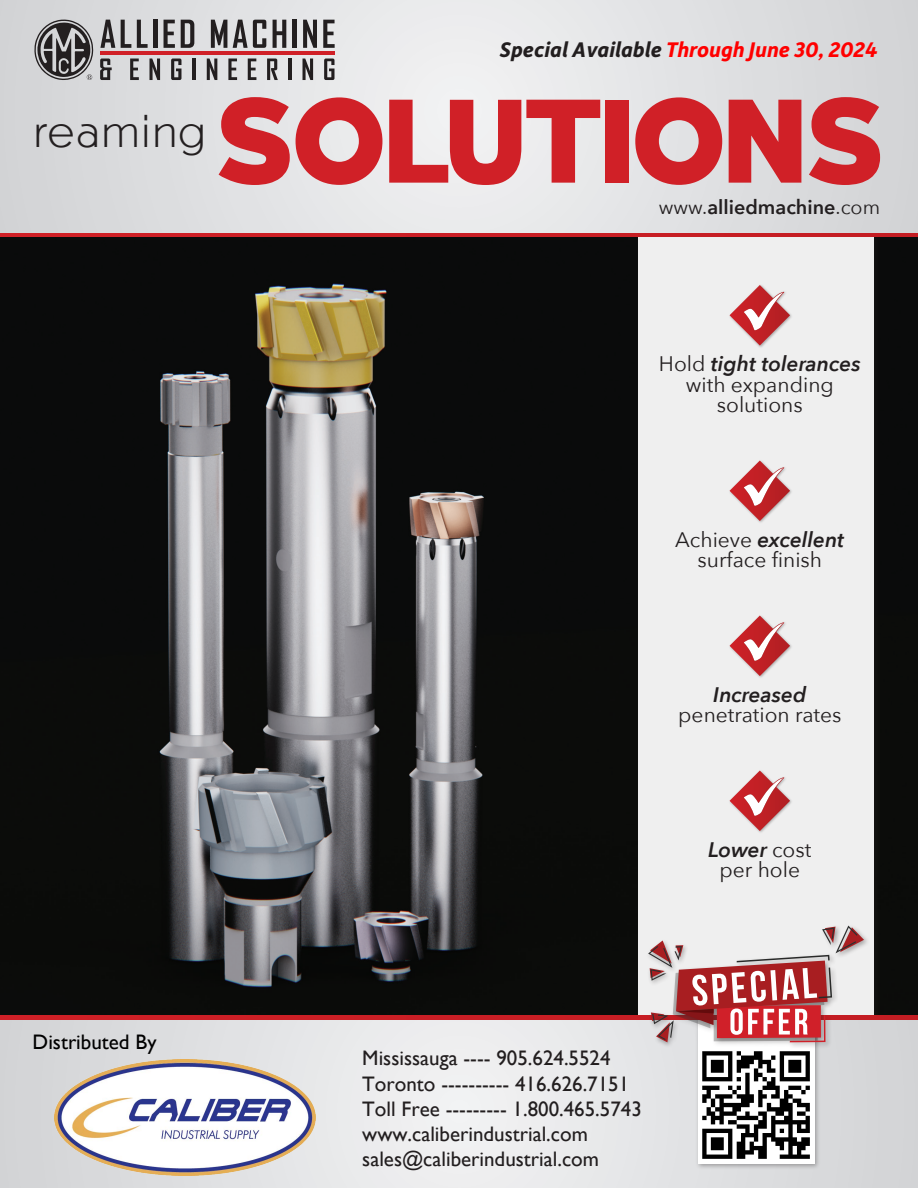
<style>
.page{position:relative;width:918px;height:1188px;background:#fff}
.page>*{position:absolute;margin:0;border:0;box-sizing:border-box;transform-origin:0 0}
.t1{font:300 42px "Tabarra";color:#231f20}
.t2{font:italic 700 22.5px "Depot New";color:#f00}
.t3{font:21px/25.2px "Gill Sans";color:#221e1f}
.t4{font:21px/20.5px "Avenir Next";color:#231f20;text-align:center}
.t5{font:21px "Gill Sans";color:#000}
.t6{font:600 19.8px "Avenir Next";color:#231f20}
.s1{color:#221e1f}
.s2{font-weight:400}
.s3{font-weight:600;font-style:italic}
</style>
<div class="page">
<img style="left:0;top:237px;width:918px;height:783px">
<div style="left:634px;top:219px;width:247px;height:814px;background:#0c0d0c"></div>
<div style="left:638px;top:224px;width:236px;height:802px;background:#efefef"></div>
<svg style="left:0;top:0;width:918px;height:233px"></svg>
<svg style="left:219px;top:97px;width:71px;height:88px"></svg>
<svg style="left:296px;top:97px;width:86px;height:88px"></svg>
<svg style="left:389px;top:100px;width:211px;height:85px"></svg>
<div style="left:605px;top:100px;width:24px;height:83px;background:#d02027"></div>
<svg style="left:729px;top:100px;width:72px;height:83px"></svg>
<svg style="left:809px;top:97px;width:71px;height:88px"></svg>
<svg style="left:635px;top:97px;width:87px;height:88px"></svg>
<hr style="left:0;top:233px;width:918px;height:4px;background:#c91e25">
<svg style="left:0;top:1020px;width:918px;height:168px"></svg>
<svg style="left:730px;top:285px;width:60px;height:61px"></svg>
<svg style="left:730px;top:461px;width:60px;height:60px"></svg>
<svg style="left:730px;top:616px;width:60px;height:60px"></svg>
<svg style="left:730px;top:771px;width:60px;height:60px"></svg>
<div style="left:695px;top:1016px;width:126px;height:154px;background:#231f20;opacity:.35"></div>
<hr style="left:0;top:1016px;width:918px;height:3px;background:#cc1f25">
<div style="left:698px;top:1047px;width:116px;height:116px;background:#fff"></div>
<svg style="left:702px;top:1051px;width:108px;height:108px"></svg>
<div style="left:646px;top:923px;width:224px;height:126px;background:#231f20;opacity:.35"></div>
<svg style="left:648px;top:926px;width:216px;height:116px"></svg>
<svg style="left:100px;top:59px;width:12px;height:21px"></svg>
<svg style="left:130px;top:59px;width:9px;height:21px"></svg>
<svg style="left:149px;top:59px;width:11px;height:21px"></svg>
<svg style="left:171px;top:59px;width:10px;height:21px"></svg>
<hr style="left:193px;top:59px;width:3px;height:21px;background:#231f20">
<svg style="left:207px;top:59px;width:10px;height:21px"></svg>
<svg style="left:228px;top:59px;width:9px;height:21px"></svg>
<svg style="left:248px;top:59px;width:8px;height:21px"></svg>
<svg style="left:267px;top:59px;width:11px;height:21px"></svg>
<hr style="left:288px;top:59px;width:3px;height:21px;background:#231f20">
<svg style="left:303px;top:59px;width:10px;height:21px"></svg>
<svg style="left:324px;top:59px;width:11px;height:21px"></svg>
<hr style="left:100px;top:51px;width:235px;height:4px;background:#d02027">
<svg style="left:34px;top:20px;width:59px;height:60px"></svg>
<svg style="left:100px;top:20px;width:15px;height:28px"></svg>
<svg style="left:121px;top:20px;width:10px;height:28px"></svg>
<svg style="left:137px;top:20px;width:11px;height:28px"></svg>
<hr style="left:153px;top:20px;width:4px;height:28px;background:#231f20">
<svg style="left:164px;top:20px;width:11px;height:28px"></svg>
<svg style="left:181px;top:20px;width:13px;height:28px"></svg>
<svg style="left:211px;top:20px;width:16px;height:28px"></svg>
<svg style="left:233px;top:20px;width:33px;height:28px"></svg>
<svg style="left:273px;top:20px;width:13px;height:28px"></svg>
<hr style="left:293px;top:20px;width:4px;height:28px;background:#231f20">
<svg style="left:303px;top:20px;width:14px;height:28px"></svg>
<svg style="left:323px;top:20px;width:12px;height:28px"></svg>
<img style="left:55px;top:1059px;width:261px;height:117px">
<p class="t1" style="left:33px;top:105px;width:175px">reaming</p>
<p class="t5" style="left:33px;top:1029px;width:125px">Distributed By</p>
<p class="t2" style="left:499px;top:35px;width:380px"><span class="s1">Special Available</span> Through June 30, 2024</p>
<p class="t6" style="left:659px;top:191px;width:223px"><span class="s2">www.</span>alliedmachine<span class="s2">.com</span></p>
<p class="t4" style="left:659px;top:353px;width:203px">Hold <span class="s3">tight tolerances </span>with expanding solutions</p>
<p class="t4" style="left:675px;top:528px;width:171px">Achieve <span class="s3">excellent </span>surface finish</p>
<p class="t4" style="left:678px;top:683px;width:165px"><span class="s3">Increased </span>penetration rates</p>
<p class="t3" style="left:362px;top:1046px;width:281px">Mississauga ---- 905.624.5524<br>Toronto ---------- 416.626.7151<br>Toll Free --------- 1.800.465.5743 www.caliberindustrial.com sales@caliberindustrial.com</p>
<p class="t4" style="left:708px;top:838px;width:105px"><span class="s3">Lower</span> cost per hole</p>
</div>
